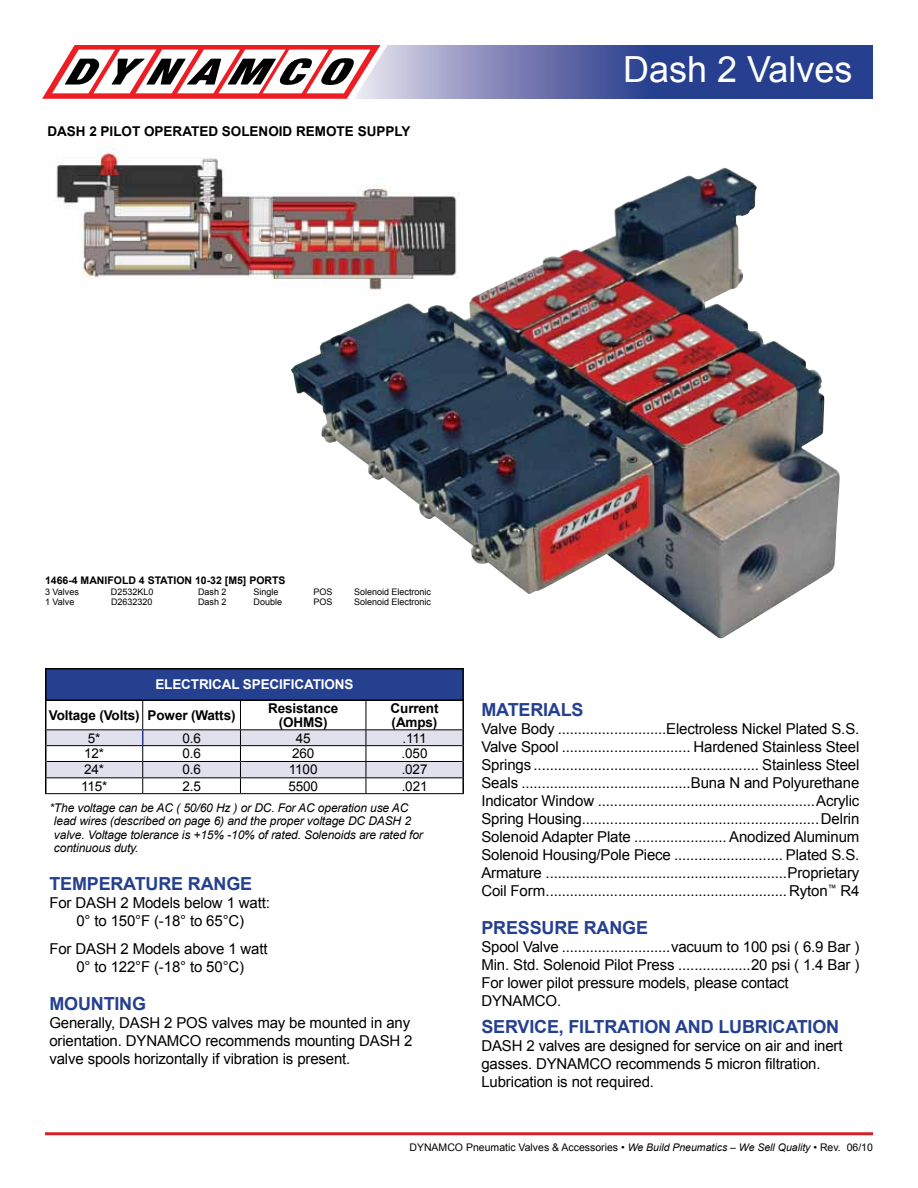
<style>
.page{position:relative;width:918px;height:1188px;background:#fff}
.page>*{position:absolute;margin:0;border:0;box-sizing:border-box;transform-origin:0 0}
.t1{font:36px "Arial";color:#fff}
.t2{font:700 18px "Arial";letter-spacing:-.01em;color:#25408f}
.t3{font:15px/18px "Arial";letter-spacing:-.01em;color:#000}
.t4{font:700 13.5px/14.2px "Arial";letter-spacing:-.01em;color:#000;text-align:center}
.t5{font:13.5px "Arial";letter-spacing:-.01em;color:#000}
.t6{font:700 13.5px "Arial";letter-spacing:-.01em;color:#fff}
.t7{font:italic 12px/13.5px "Arial";letter-spacing:-.01em;color:#000}
.t8{font:10.5px "Arial";color:#000}
.t9{font:700 10.5px "Arial";color:#000}
.t10{font:9px "Arial";color:#000}
.s1{font-style:italic}
</style>
<div class="page">
<hr style="left:45px;top:1132px;width:828px;height:3px;background:#d2232a">
<svg style="left:42px;top:45px;width:831px;height:54px"></svg>
<img style="left:56px;top:147px;width:235px;height:132px">
<hr style="left:45px;top:793px;width:98px;height:1px;background:#000">
<hr style="left:143px;top:793px;width:97px;height:1px;background:#000">
<hr style="left:240px;top:793px;width:126px;height:1px;background:#000">
<hr style="left:366px;top:793px;width:98px;height:1px;background:#000">
<svg style="left:45px;top:701px;width:419px;height:92px"></svg>
<hr style="left:143px;top:745px;width:97px;height:1px;background:#000">
<div style="left:46px;top:669px;width:417px;height:31px;background:#25408f"></div>
<div style="left:45px;top:668px;width:419px;height:33px;border:2px solid #000"></div>
<img style="left:291px;top:168px;width:549px;height:471px">
<p class="t4" style="left:47px;top:124px;width:365px">DASH 2 PILOT OPERATED SOLENOID REMOTE SUPPLY</p>
<h1 class="t1" style="left:623px;top:46px;width:231px">Dash 2 Valves</h1>
<p class="t9" style="left:45px;top:574px;width:52px">1466-4 Manifold</p>
<p class="t9" style="left:139px;top:574px;width:23px">4 Station</p>
<p class="t9" style="left:195px;top:574px;width:70px">10-32 [M5] Ports</p>
<p class="t10" style="left:45px;top:586px;width:35px">3 Valves</p>
<p class="t10" style="left:111px;top:586px;width:44px">D2532KL0</p>
<p class="t10" style="left:198px;top:586px;width:30px">Dash 2</p>
<p class="t10" style="left:254px;top:586px;width:27px">Single</p>
<p class="t10" style="left:314px;top:586px;width:21px">POS</p>
<p class="t10" style="left:354px;top:586px;width:79px">Solenoid Electronic</p>
<p class="t10" style="left:45px;top:596px;width:31px">1 Valve</p>
<p class="t10" style="left:111px;top:596px;width:43px">D2632320</p>
<p class="t10" style="left:198px;top:596px;width:30px">Dash 2</p>
<p class="t10" style="left:254px;top:596px;width:30px">Double</p>
<p class="t10" style="left:314px;top:596px;width:21px">POS</p>
<p class="t10" style="left:354px;top:596px;width:79px">Solenoid Electronic</p>
<p class="t6" style="left:155px;top:676px;width:200px">ELECTRICAL SPECIFICATIONS</p>
<p class="t4" style="left:49px;top:708px;width:188px">Voltage (Volts) Power (Watts)</p>
<p class="t4" style="left:268px;top:701px;width:72px">Resistance (OHMS)</p>
<p class="t4" style="left:391px;top:701px;width:49px;text-align:left">Current (Amps)</p>
<p class="t5" style="left:88px;top:729px;width:14px">5*</p>
<p class="t5" style="left:182px;top:729px;width:20px">0.6</p>
<p class="t5" style="left:296px;top:729px;width:16px">45</p>
<p class="t5" style="left:403px;top:729px;width:25px">.111</p>
<p class="t5" style="left:84px;top:745px;width:21px">12*</p>
<p class="t5" style="left:182px;top:745px;width:20px">0.6</p>
<p class="t5" style="left:292px;top:745px;width:24px">260</p>
<p class="t5" style="left:402px;top:745px;width:27px">.050</p>
<p class="t5" style="left:84px;top:761px;width:21px">24*</p>
<p class="t5" style="left:182px;top:761px;width:20px">0.6</p>
<p class="t5" style="left:289px;top:761px;width:30px">1100</p>
<p class="t5" style="left:402px;top:761px;width:27px">.027</p>
<p class="t5" style="left:81px;top:777px;width:28px">115*</p>
<p class="t5" style="left:182px;top:777px;width:20px">2.5</p>
<p class="t5" style="left:288px;top:777px;width:31px">5500</p>
<p class="t5" style="left:402px;top:777px;width:27px">.021</p>
<p class="t7" style="left:54px;top:801px;width:371px;text-indent:-5px">*The voltage can be AC ( 50/60 Hz ) or DC. For AC operation use AC lead wires (described on page 6) and the proper voltage DC DASH 2 valve. Voltage tolerance is +15% -10% of rated. Solenoids are rated for continuous duty.</p>
<p class="t2" style="left:49px;top:872px;width:204px">TEMPERATURE RANGE</p>
<p class="t3" style="left:49px;top:894px;width:222px;text-align:center">For DASH 2 Models below 1 watt:<br>0° to 150°F (-18° to 65°C)</p>
<p class="t3" style="left:49px;top:940px;width:220px;text-align:center">For DASH 2 Models above 1 watt<br>0° to 122°F (-18° to 50°C)</p>
<p class="t2" style="left:49px;top:992px;width:98px">MOUNTING</p>
<p class="t3" style="left:49px;top:1014px;width:365px">Generally, DASH 2 POS valves may be mounted in any orientation. DYNAMCO recommends mounting DASH 2 valve spools horizontally if vibration is present.</p>
<p class="t2" style="left:481px;top:698px;width:104px">MATERIALS</p>
<p class="t3" style="left:481px;top:720px;width:380px;text-align:justify">Valve Body ...........................Electroless Nickel Plated S.S.<br>Valve Spool ................................ Hardened Stainless Steel Springs ........................................................ Stainless Steel Seals ..........................................Buna N and Polyurethane Indicator Window ......................................................Acrylic Spring Housing...........................................................Delrin Solenoid Adapter Plate ....................... Anodized Aluminum Solenoid Housing/Pole Piece ........................... Plated S.S.<br>Armature ............................................................Proprietary Coil Form............................................................ Ryton<sup>™</sup> R4</p>
<p class="t2" style="left:481px;top:915px;width:168px">PRESSURE RANGE</p>
<p class="t3" style="left:481px;top:937px;width:379px">Spool Valve ...........................vacuum to 100 psi ( 6.9 Bar )<br>Min. Std. Solenoid Pilot Press ..................20 psi ( 1.4 Bar )<br>For lower pilot pressure models, please contact DYNAMCO.</p>
<p class="t2" style="left:481px;top:1014px;width:359px">SERVICE, FILTRATION AND LUBRICATION</p>
<p class="t3" style="left:481px;top:1036px;width:363px">DASH 2 valves are designed for service on air and inert gasses. DYNAMCO recommends 5 micron filtration.<br>Lubrication is not required.</p>
<p class="t8" style="left:409px;top:1140px;width:465px">DYNAMCO Pneumatic Valves &amp; Accessories • <span class="s1">We Build Pneumatics – We Sell Quality •</span> Rev. 06/10</p>
</div>
